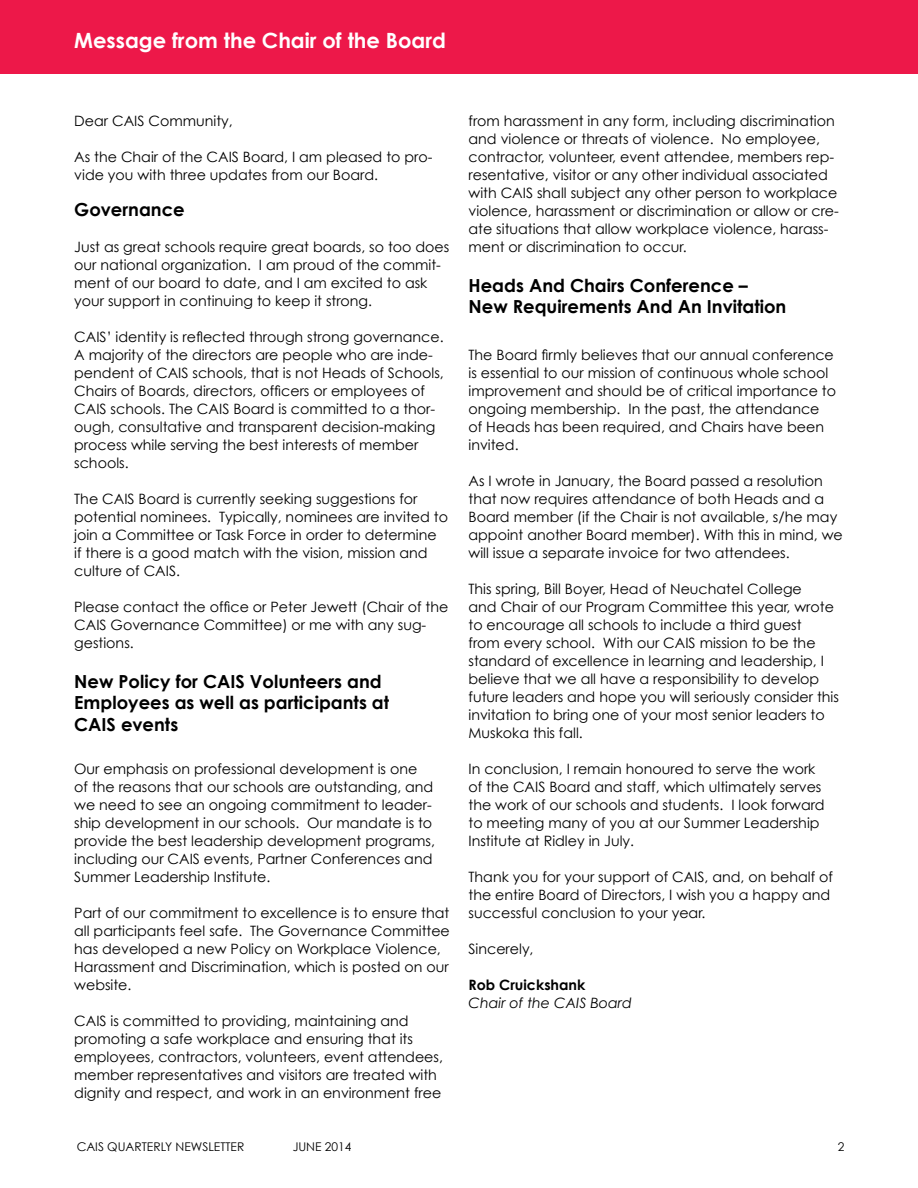
<style>
.page{position:relative;width:918px;height:1188px;background:#fff}
.page>*{position:absolute;margin:0;border:0;box-sizing:border-box;transform-origin:0 0}
.t1{font:700 21px "Century Gothic";color:#fff}
.t2{font:700 18px/21.6px "Century Gothic";color:#000}
.t3{font:14.25px/18px "Century Gothic";color:#000}
.t4{font:italic 14.25px "Century Gothic";color:#000}
.t5{font:700 14.25px "Century Gothic";color:#000}
.t6{font:12px "Century Gothic";color:#000}
</style>
<div class="page">
<div style="left:0;top:0;width:918px;height:73px;background:#ed1849"></div>
<h1 class="t1" style="left:74px;top:27px;width:373px">Message from the Chair of the Board</h1>
<p class="t3" style="left:74px;top:112px;width:160px">Dear CAIS Community,</p>
<p class="t3" style="left:74px;top:148px;width:360px">As the Chair of the CAIS Board, I am pleased to pro&shy;vide you with three updates from our Board.</p>
<p class="t2" style="left:74px;top:198px;width:112px">Governance</p>
<p class="t3" style="left:74px;top:238px;width:377px">Just as great schools require great boards, so too does our national organization. I am proud of the commit&shy;ment of our board to date, and I am excited to ask your support in continuing to keep it strong.</p>
<p class="t3" style="left:74px;top:328px;width:371px">CAIS’ identity is reflected through strong governance.<br>A majority of the directors are people who are inde&shy;pendent of CAIS schools, that is not Heads of Schools, Chairs of Boards, directors, officers or employees of CAIS schools. The CAIS Board is committed to a thor&shy;ough, consultative and transparent decision-making process while serving the best interests of member schools.</p>
<p class="t3" style="left:74px;top:490px;width:375px">The CAIS Board is currently seeking suggestions for potential nominees. Typically, nominees are invited to join a Committee or Task Force in order to determine<br>if there is a good match with the vision, mission and culture of CAIS.</p>
<p class="t3" style="left:74px;top:598px;width:376px">Please contact the office or Peter Jewett (Chair of the<br>CAIS Governance Committee) or me with any sug&shy;gestions.</p>
<p class="t2" style="left:74px;top:670px;width:316px">New Policy for CAIS Volunteers and<br>Employees as well as participants at<br>CAIS events</p>
<p class="t3" style="left:74px;top:760px;width:362px">Our emphasis on professional development is one<br>of the reasons that our schools are outstanding, and we need to see an ongoing commitment to leader&shy;ship development in our schools. Our mandate is to provide the best leadership development programs, including our CAIS events, Partner Conferences and Summer Leadership Institute.</p>
<p class="t3" style="left:74px;top:904px;width:377px">Part of our commitment to excellence is to ensure that all participants feel safe. The Governance Committee has developed a new Policy on Workplace Violence, Harassment and Discrimination, which is posted on our website.</p>
<p class="t3" style="left:74px;top:1012px;width:370px">CAIS is committed to providing, maintaining and promoting a safe workplace and ensuring that its employees, contractors, volunteers, event attendees, member representatives and visitors are treated with dignity and respect, and work in an environment free</p>
<p class="t3" style="left:469px;top:112px;width:372px">from harassment in any form, including discrimination and violence or threats of violence. No employee, contractor, volunteer, event attendee, members rep&shy;resentative, visitor or any other individual associated with CAIS shall subject any other person to workplace violence, harassment or discrimination or allow or cre&shy;ate situations that allow workplace violence, harass&shy;ment or discrimination to occur.</p>
<p class="t2" style="left:469px;top:274px;width:319px">Heads And Chairs Conference –<br>New Requirements And An Invitation</p>
<p class="t3" style="left:469px;top:346px;width:369px">The Board firmly believes that our annual conference is essential to our mission of continuous whole school improvement and should be of critical importance to ongoing membership. In the past, the attendance of Heads has been required, and Chairs have been invited.</p>
<p class="t3" style="left:469px;top:472px;width:376px">As I wrote in January, the Board passed a resolution that now requires attendance of both Heads and a Board member (if the Chair is not available, s/he may appoint another Board member). With this in mind, we will issue a separate invoice for two attendees.</p>
<p class="t3" style="left:469px;top:580px;width:372px">This spring, Bill Boyer, Head of Neuchatel College<br>and Chair of our Program Committee this year, wrote to encourage all schools to include a third guest<br>from every school. With our CAIS mission to be the standard of excellence in learning and leadership, I believe that we all have a responsibility to develop future leaders and hope you will seriously consider this invitation to bring one of your most senior leaders to Muskoka this fall.</p>
<p class="t3" style="left:469px;top:760px;width:358px">In conclusion, I remain honoured to serve the work of the CAIS Board and staff, which ultimately serves the work of our schools and students. I look forward to meeting many of you at our Summer Leadership Institute at Ridley in July.</p>
<p class="t3" style="left:469px;top:868px;width:366px">Thank you for your support of CAIS, and, on behalf of the entire Board of Directors, I wish you a happy and successful conclusion to your year.</p>
<p class="t3" style="left:469px;top:940px;width:67px">Sincerely,</p>
<p class="t5" style="left:469px;top:976px;width:118px">Rob Cruickshank</p>
<p class="t4" style="left:469px;top:994px;width:165px">Chair of the CAIS Board</p>
<p class="t6" style="left:77px;top:1140px;width:169px">CAIS QUARTERLY NEWSLETTER</p>
<p class="t6" style="left:293px;top:1140px;width:60px">JUNE 2014</p>
<p class="t6" style="left:838px;top:1140px;width:8px">2</p>
</div>
